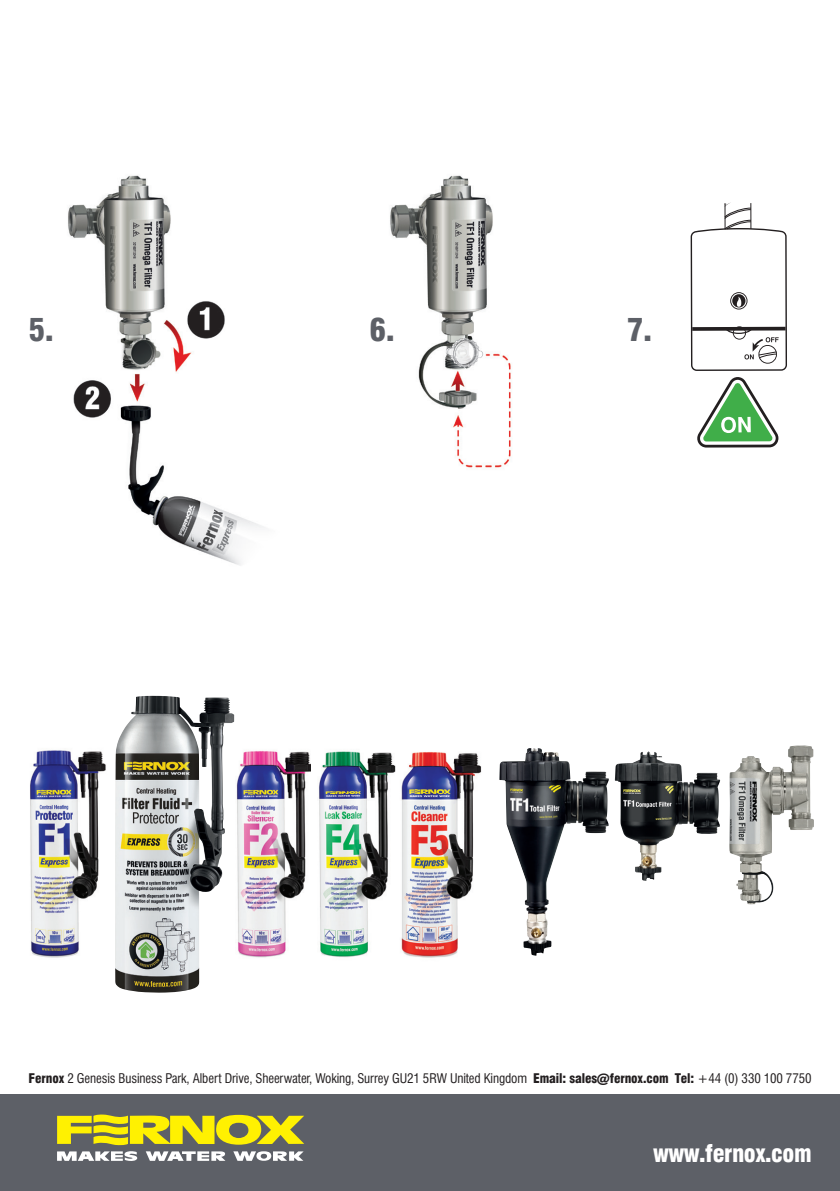
<style>
.page{position:relative;width:840px;height:1191px;background:#fff}
.page>*{position:absolute;margin:0;border:0;box-sizing:border-box;transform-origin:0 0}
.t1{font:900 condensed 31.4px "Swiss 721 BT";color:#5d6067}
.t2{font:900 condensed 24px "Swiss 721 BT";letter-spacing:-.02em;color:#fff}
.t3{font:condensed 13px "Swiss 721 BT";letter-spacing:-.01em;color:#231f20}
.s1{font-weight:900}
</style>
<div class="page">
<img style="left:68px;top:175px;width:197px;height:390px">
<img style="left:390px;top:175px;width:122px;height:293px">
<svg style="left:697px;top:377px;width:81px;height:70px"></svg>
<svg style="left:690px;top:202px;width:96px;height:169px"></svg>
<div style="left:0;top:1094px;width:839px;height:97px;background:#5d6067"></div>
<svg style="left:57px;top:1114px;width:247px;height:47px"></svg>
<img style="left:236px;top:750px;width:74px;height:208px">
<img style="left:319px;top:751px;width:163px;height:207px">
<img style="left:30px;top:750px;width:76px;height:208px">
<img style="left:115px;top:696px;width:119px;height:296px">
<img style="left:499px;top:748px;width:52px;height:207px">
<img style="left:614px;top:751px;width:80px;height:130px">
<img style="left:729px;top:745px;width:66px;height:135px">
<h1 class="t1" style="left:28px;top:311px;width:27px">5.</h1>
<h1 class="t1" style="left:369px;top:311px;width:27px">6.</h1>
<h1 class="t1" style="left:626px;top:311px;width:27px">7.</h1>
<p class="t3" style="left:28px;top:1070px;width:784px"><span class="s1">Fernox</span> 2 Genesis Business Park, Albert Drive, Sheerwater, Woking, Surrey GU21 5RW United Kingdom <span class="s1">Email: sales@fernox.com Tel:</span> +44 (0) 330 100 7750</p>
<h2 class="t2" style="left:653px;top:1138px;width:160px">www.fernox.com</h2>
</div>
